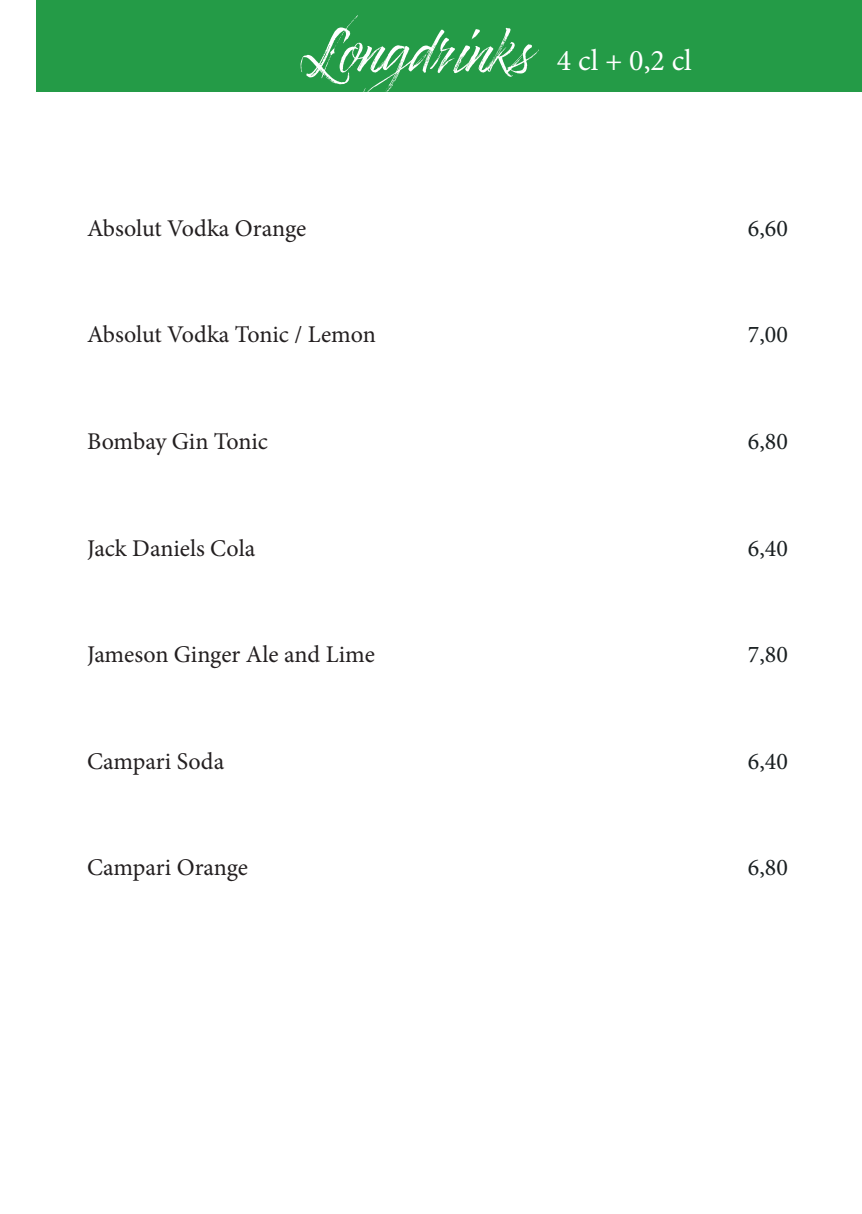
<style>
.page{position:relative;width:862px;height:1214px;background:#fff}
.page>*{position:absolute;margin:0;border:0;box-sizing:border-box;transform-origin:0 0}
.t1{font:53.6px "Timberline";color:#fff}
.t2{font:30px "Minion Pro";color:#fff}
.t3{font:24px "Minion Pro";letter-spacing:-.005em;color:#231f20}
.t4{font:24px "Minion Pro";color:#191f21}
</style>
<div class="page">
<div style="left:37px;top:0;width:825px;height:91px;background:#249b47"></div>
<p class="t1" style="left:300px;top:21px;width:233px">Longdrinks</p>
<p class="t2" style="left:557px;top:41px;width:136px">4 cl + 0,2 cl</p>
<p class="t3" style="left:87px;top:212px;width:221px">Absolut Vodka Orange</p>
<p class="t4" style="left:748px;top:212px;width:42px">6,60</p>
<p class="t3" style="left:87px;top:319px;width:290px">Absolut Vodka Tonic / Lemon</p>
<p class="t4" style="left:748px;top:319px;width:42px">7,00</p>
<p class="t3" style="left:87px;top:425px;width:182px">Bombay Gin Tonic</p>
<p class="t4" style="left:748px;top:425px;width:42px">6,80</p>
<p class="t3" style="left:87px;top:531px;width:170px">Jack Daniels Cola</p>
<p class="t4" style="left:748px;top:531px;width:42px">6,40</p>
<p class="t3" style="left:87px;top:638px;width:289px">Jameson Ginger Ale and Lime</p>
<p class="t4" style="left:748px;top:638px;width:42px">7,80</p>
<p class="t3" style="left:87px;top:744px;width:139px">Campari Soda</p>
<p class="t4" style="left:748px;top:744px;width:42px">6,40</p>
<p class="t3" style="left:87px;top:851px;width:162px">Campari Orange</p>
<p class="t4" style="left:748px;top:851px;width:42px">6,80</p>
</div>
